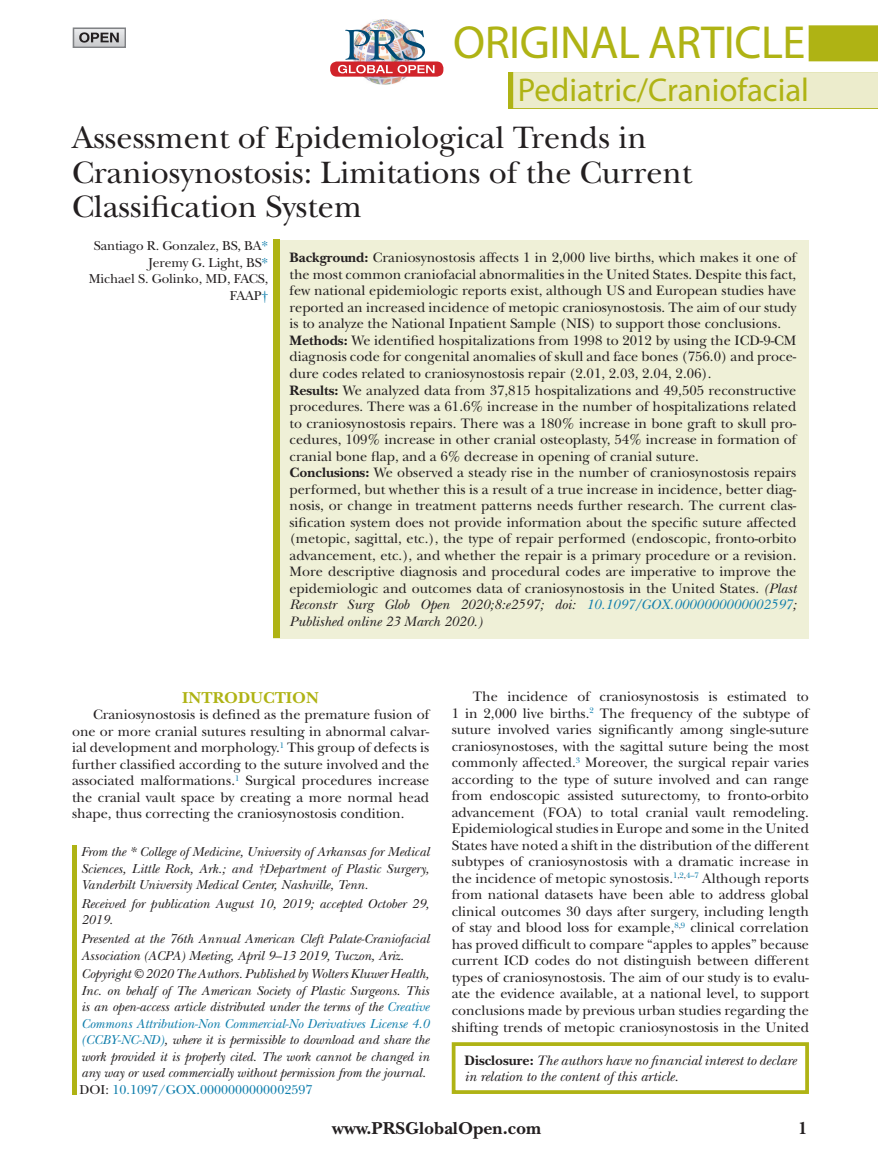
<style>
.page{position:relative;width:878px;height:1175px;background:#fff}
.page>*{position:absolute;margin:0;border:0;box-sizing:border-box;transform-origin:0 0}
.t1{font:46.5px "Myriad Pro";letter-spacing:-.01em;color:#afb314}
.t2{font:33px "Myriad Pro";color:#afb314}
.t3{font:32.25px/34.5px "New Baskerville Std";color:#231f20}
.t4{font:700 18px "New Baskerville Std";color:#231f20}
.t5{font:700 16.5px "New Baskerville Std";color:#afb314}
.t6{font:14.25px/16.5px "New Baskerville Std";color:#231f20;text-align:justify}
.t7{font:italic 14.25px/16.5px "New Baskerville Std";color:#231f20}
.t8{font:italic 13.5px/16.5px "New Baskerville Std";letter-spacing:-.005em;color:#231f20}
.t9{font:13.5px/16.5px "New Baskerville Std";letter-spacing:-.01em;color:#231f20;text-align:right}
.s1{color:#0f7eac}
.s2{font-weight:700}
.s3{font-style:italic}
.s4{font-style:italic;color:#0f7eac}
.s5{font-style:normal}
.s6{font-style:normal;color:#0f7eac}
.s7{font-weight:700;font-style:normal}
</style>
<div class="page">
<div style="left:73px;top:28px;width:52px;height:20px;border:2px solid #808285"></div>
<svg style="left:79px;top:32px;width:40px;height:11px"></svg>
<img style="left:361px;top:20px;width:48px;height:64px">
<div style="left:330px;top:61px;width:113px;height:16px;background:#d1232a;border-radius:7px"></div>
<img style="left:338px;top:29px;width:96px;height:44px">
<div style="left:452px;top:1042px;width:356px;height:52px;border:4px solid #afb314"></div>
<div style="left:513px;top:72px;width:365px;height:36px;background:#ececcc"></div>
<hr style="left:72px;top:845px;width:4px;height:50px;background:#afb314">
<hr style="left:72px;top:895px;width:4px;height:35px;background:#afb314">
<hr style="left:72px;top:930px;width:4px;height:35px;background:#afb314">
<hr style="left:72px;top:965px;width:4px;height:118px;background:#afb314">
<hr style="left:72px;top:1081px;width:4px;height:13px;background:#afb314">
<div style="left:274px;top:126px;width:534px;height:512px;background:#eff0d7"></div>
<div style="left:274px;top:229px;width:534px;height:11px;background:#fff"></div>
<div style="left:274px;top:240px;width:6px;height:93px;background:#afb314"></div>
<div style="left:274px;top:322px;width:6px;height:60px;background:#afb314"></div>
<div style="left:274px;top:372px;width:6px;height:93px;background:#afb314"></div>
<div style="left:274px;top:454px;width:6px;height:184px;background:#afb314"></div>
<div style="left:72px;top:126px;width:736px;height:106px;background:#fff"></div>
<div style="left:808px;top:25px;width:70px;height:36px;background:#afb314"></div>
<h1 class="t1" style="left:453px;top:14px;width:354px">Original Article</h1>
<h2 class="t2" style="left:517px;top:69px;width:293px">Pediatric/Craniofacial</h2>
<h3 class="t3" style="left:72px;top:121px;width:621px">Assessment of Epidemiological Trends in<br>Craniosynostosis: Limitations of the Current<br>Classification System</h3>
<p class="t9" style="left:89px;top:238px;width:181px">Santiago R. Gonzalez, BS, BA<span class="s1">*<br></span>Jeremy G. Light, BS<span class="s1">*<br></span>Michael S. Golinko, MD, FACS,<br>FAAP<span class="s1">†</span></p>
<p class="t6" style="left:289px;top:250px;width:508px;text-align:left"><span class="s2">Background:</span> Craniosynostosis affects 1 in 2,000 live births, which makes it one of the most common craniofacial abnormalities in the United States. Despite this fact, few national epidemiologic reports exist, although US and European studies have reported an increased incidence of metopic craniosynostosis. The aim of our study is to analyze the National Inpatient Sample (NIS) to support those conclusions.<br><span class="s2">Methods:</span> We identified hospitalizations from 1998 to 2012 by using the ICD-9-CM diagnosis code for congenital anomalies of skull and face bones (756.0) and proce&shy;dure codes related to craniosynostosis repair (2.01, 2.03, 2.04, 2.06).<br><span class="s2">Results:</span> We analyzed data from 37,815 hospitalizations and 49,505 reconstructive procedures. There was a 61.6% increase in the number of hospitalizations related to craniosynostosis repairs. There was a 180% increase in bone graft to skull pro&shy;cedures, 109% increase in other cranial osteoplasty, 54% increase in formation of cranial bone flap, and a 6% decrease in opening of cranial suture.<br><span class="s2">Conclusions:</span> We observed a steady rise in the number of craniosynostosis repairs performed, but whether this is a result of a true increase in incidence, better diag&shy;nosis, or change in treatment patterns needs further research. The current clas&shy;sification system does not provide information about the specific suture affected (metopic, sagittal, etc.), the type of repair performed (endoscopic, fronto-orbito advancement, etc.), and whether the repair is a primary procedure or a revision.<br>More descriptive diagnosis and procedural codes are imperative to improve the epidemiologic and outcomes data of craniosynostosis in the United States. <span class="s3">(Plast Reconstr Surg Glob Open 2020;8:e2597; doi:</span> <span class="s4">10.1097/GOX.0000000000002597</span><span class="s3">; Published online 23 March 2020.)</span></p>
<p class="t5" style="left:182px;top:688px;width:138px">INTRODUCTION</p>
<p class="t6" style="left:72px;top:706px;width:359px;text-indent:21px">Craniosynostosis is defined as the premature fusion of one or more cranial sutures resulting in abnormal calvar&shy;ial development and morphology.<sup>1</sup> This group of defects is further classified according to the suture involved and the associated malformations.<sup>1</sup> Surgical procedures increase the cranial vault space by creating a more normal head shape, thus correcting the craniosynostosis condition.</p>
<p class="t8" style="left:81px;top:843px;width:350px;text-align:justify">From the * College of Medicine, University of Arkansas for Medical Sciences, Little Rock, Ark.; and †Department of Plastic Surgery, Vanderbilt University Medical Center, Nashville, Tenn.</p>
<p class="t8" style="left:81px;top:895px;width:349px">Received for publication August 10, 2019; accepted October 29,<br>2019.</p>
<p class="t8" style="left:81px;top:930px;width:349px">Presented at the 76th Annual American Cleft Palate-Craniofacial<br>Association (ACPA) Meeting, April 9–13 2019, Tuczon, Ariz.</p>
<p class="t8" style="left:80px;top:965px;width:351px">Copyright © 2020 The Authors. Published by Wolters Kluwer Health, Inc. on behalf of The American Society of Plastic Surgeons. This is an open-access article distributed under the terms of the <span class="s1">Creative Commons Attribution-Non Commercial-No Derivatives License 4.0 (CCBY-NC-ND)</span>, where it is permissible to download and share the work provided it is properly cited. The work cannot be changed in any way or used commercially without permission from the journal.<br><span class="s5">DOI:</span> <span class="s6">10.1097/GOX.0000000000002597</span></p>
<p class="t6" style="left:451px;top:688px;width:359px;text-indent:21px">The incidence of craniosynostosis is estimated to 1 in 2,000 live births.<sup>2</sup> The frequency of the subtype of suture involved varies significantly among single-suture craniosynostoses, with the sagittal suture being the most commonly affected.<sup>3</sup> Moreover, the surgical repair varies according to the type of suture involved and can range from endoscopic assisted suturectomy, to fronto-orbito advancement (FOA) to total cranial vault remodeling.<br>Epidemiological studies in Europe and some in the United States have noted a shift in the distribution of the different subtypes of craniosynostosis with a dramatic increase in the incidence of metopic synostosis.<sup>1</sup><sup>,</sup><sup>2</sup><sup>,</sup><sup>4–7</sup> Although reports from national datasets have been able to address global clinical outcomes 30 days after surgery, including length of stay and blood loss for example,<sup>8</sup><sup>,</sup><sup>9</sup> clinical correlation has proved difficult to compare “apples to apples” because current ICD codes do not distinguish between different types of craniosynostosis. The aim of our study is to evalu&shy;ate the evidence available, at a national level, to support conclusions made by previous urban studies regarding the shifting trends of metopic craniosynostosis in the United</p>
<p class="t7" style="left:464px;top:1051px;width:333px"><span class="s7">Disclosure:</span> The authors have no financial interest to declare in relation to the content of this article.</p>
<p class="t4" style="left:332px;top:1118px;width:210px">www.PRSGlobalOpen.com</p>
<p class="t4" style="left:798px;top:1118px;width:11px">1</p>
</div>
